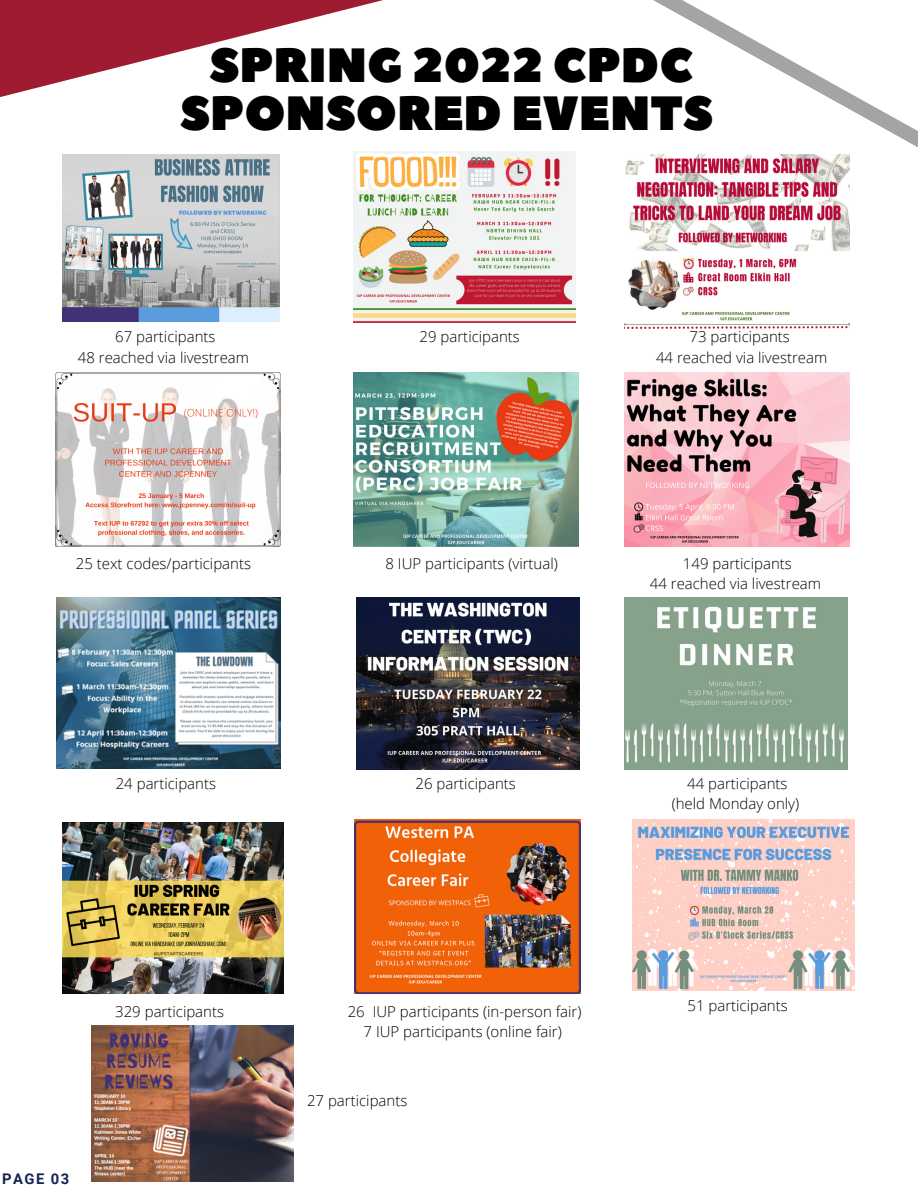
<style>
.page{position:relative;width:918px;height:1188px;background:#fff}
.page>*{position:absolute;margin:0;border:0;box-sizing:border-box;transform-origin:0 0}
.t1{font:48px/47.2px "Peace Sans";color:#000;text-align:center}
.t2{font:300 15px "Open Sans";color:#000}
.t3{font:700 14.7px "Roboto";letter-spacing:.1em;color:#132652}
</style>
<div class="page">
<svg style="left:0;top:0;width:383px;height:187px"></svg>
<svg style="left:653px;top:0;width:265px;height:147px"></svg>
<img style="left:63px;top:154px;width:217px;height:168px">
<img style="left:354px;top:151px;width:222px;height:171px">
<img style="left:356px;top:598px;width:223px;height:172px">
<img style="left:625px;top:154px;width:225px;height:175px">
<img style="left:55px;top:372px;width:225px;height:175px">
<img style="left:354px;top:372px;width:225px;height:175px">
<img style="left:625px;top:372px;width:225px;height:175px">
<img style="left:625px;top:598px;width:223px;height:172px">
<img style="left:63px;top:823px;width:220px;height:171px">
<img style="left:355px;top:819px;width:226px;height:175px">
<img style="left:633px;top:819px;width:221px;height:171px">
<img style="left:92px;top:1026px;width:201px;height:156px">
<img style="left:57px;top:598px;width:224px;height:171px">
<p class="t1" style="left:180px;top:44px;width:534px">SPRING 2022 CPDC<br>SPONSORED EVENTS</p>
<p class="t2" style="left:115px;top:326px;width:102px">67 participants</p>
<p class="t2" style="left:78px;top:347px;width:173px">48 reached via livestream</p>
<p class="t2" style="left:420px;top:326px;width:102px">29 participants</p>
<p class="t2" style="left:690px;top:326px;width:102px">73 participants</p>
<p class="t2" style="left:656px;top:347px;width:173px">44 reached via livestream</p>
<p class="t2" style="left:76px;top:553px;width:177px">25 text codes/participants</p>
<p class="t2" style="left:386px;top:553px;width:174px">8 IUP participants (virtual)</p>
<p class="t2" style="left:683px;top:553px;width:110px">149 participants</p>
<p class="t2" style="left:650px;top:573px;width:173px">44 reached via livestream</p>
<p class="t2" style="left:116px;top:773px;width:102px">24 participants</p>
<p class="t2" style="left:416px;top:773px;width:102px">26 participants</p>
<p class="t2" style="left:115px;top:1001px;width:110px">329 participants</p>
<p class="t3" style="left:2px;top:1171px;width:69px">PAGE 03</p>
<p class="t2" style="left:348px;top:1001px;width:235px">26 IUP participants (in-person fair)</p>
<p class="t2" style="left:364px;top:1021px;width:200px">7 IUP participants (online fair)</p>
<p class="t2" style="left:307px;top:1090px;width:102px">27 participants</p>
<p class="t2" style="left:687px;top:773px;width:102px">44 participants</p>
<p class="t2" style="left:672px;top:793px;width:129px">(held Monday only)</p>
<p class="t2" style="left:687px;top:995px;width:102px">51 participants</p>
</div>
